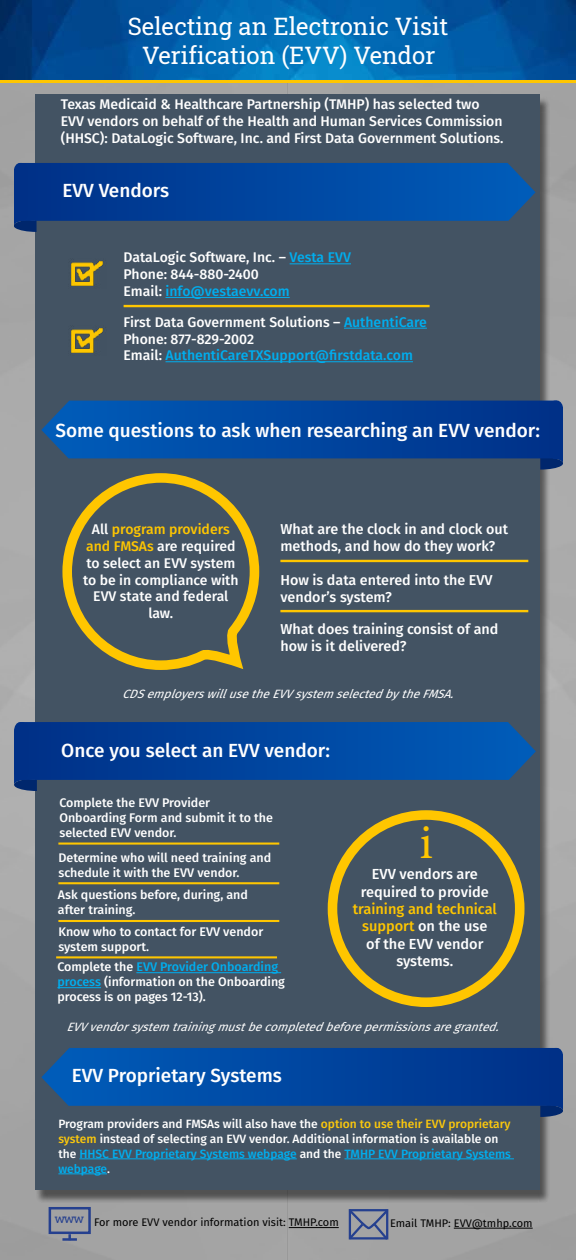
<style>
.page{position:relative;width:576px;height:1260px;background:#fff}
.page>*{position:absolute;margin:0;border:0;box-sizing:border-box;transform-origin:0 0}
.t1{font:49.9px "Minion Pro";color:#ffc600}
.t2{font:24px/28.8px "Roboto Slab";color:#fff;text-align:center}
.t3{font:500 19px "Fira Sans";color:#fff}
.t4{font:500 14.6px/17.5px "Fira Sans";color:#fff;text-align:center}
.t5{font:500 14.3px/17.2px "Fira Sans";color:#fff}
.t6{font:500 14px/16.8px "Fira Sans";color:#fff}
.t7{font:500 12.5px/15px "Fira Sans";color:#fff}
.t8{font:500 12px/15px "Fira Sans";color:#fff}
.t9{font:italic 12px "Fira Sans";color:#fff}
.t10{font:11px "Fira Sans";color:#000}
.s1{color:#00aeef}
.s2{color:#ffc600}
.s3{color:#fcc80c}
</style>
<div class="page">
<img style="left:0;top:82px;width:576px;height:1178px">
<div style="left:36px;top:97px;width:515px;height:1106px;background:#000;opacity:.5"></div>
<div style="left:36px;top:94px;width:504px;height:1095px;background:#435363"></div>
<hr style="left:166px;top:361px;width:247px;height:1px;background:#00aeef">
<hr style="left:166px;top:297px;width:124px;height:1px;background:#00aeef">
<hr style="left:124px;top:305px;width:306px;height:2px;background:#ffc600">
<hr style="left:454px;top:1228px;width:79px;height:1px;background:#000">
<hr style="left:289px;top:1227px;width:50px;height:1px;background:#000">
<hr style="left:58px;top:1174px;width:49px;height:1px;background:#00aeef">
<svg style="left:68px;top:1234px;width:3px;height:4px"></svg>
<hr style="left:62px;top:1238px;width:15px;height:3px;background:#25408f">
<div style="left:49px;top:1207px;width:42px;height:27px;border:2px solid #25408f"></div>
<hr style="left:56px;top:956px;width:221px;height:2px;background:#ffc600">
<hr style="left:58px;top:920px;width:221px;height:2px;background:#ffc600">
<hr style="left:58px;top:882px;width:221px;height:2px;background:#ffc600">
<hr style="left:58px;top:843px;width:221px;height:2px;background:#ffc600">
<hr style="left:0;top:78px;width:576px;height:4px;background:#ffc600">
<img style="left:0;top:0;width:576px;height:80px">
<hr style="left:290px;top:263px;width:61px;height:1px;background:#00aeef">
<hr style="left:344px;top:328px;width:83px;height:1px;background:#00aeef">
<hr style="left:136px;top:972px;width:145px;height:1px;background:#00aeef">
<hr style="left:57px;top:987px;width:44px;height:1px;background:#00aeef">
<hr style="left:79px;top:1159px;width:218px;height:1px;background:#00aeef">
<hr style="left:345px;top:1159px;width:169px;height:1px;background:#00aeef">
<svg style="left:37px;top:163px;width:499px;height:58px;background:#02479e"></svg>
<svg style="left:14px;top:163px;width:23px;height:68px;background:#033184"></svg>
<img style="left:71px;top:261px;width:32px;height:25px">
<img style="left:71px;top:328px;width:32px;height:25px">
<svg style="left:41px;top:401px;width:499px;height:57px;background:#01479f"></svg>
<svg style="left:540px;top:401px;width:23px;height:68px;background:#033184"></svg>
<hr style="left:280px;top:560px;width:248px;height:2px;background:#ffc600">
<hr style="left:280px;top:610px;width:248px;height:2px;background:#ffc600">
<svg style="left:62px;top:473px;width:198px;height:197px"></svg>
<svg style="left:37px;top:722px;width:499px;height:58px;background:#02469e"></svg>
<svg style="left:14px;top:722px;width:23px;height:69px;background:#053284"></svg>
<div style="left:328px;top:810px;width:197px;height:197px;border:10px solid #ffc600;border-radius:50%"></div>
<svg style="left:41px;top:1048px;width:499px;height:58px;background:#02479e"></svg>
<svg style="left:540px;top:1048px;width:23px;height:68px;background:#033184"></svg>
<svg style="left:346px;top:1208px;width:44px;height:34px"></svg>
<h1 class="t2" style="left:128px;top:11px;width:322px">Selecting an Electronic Visit<br>Verification (EVV) Vendor</h1>
<p class="t6" style="left:61px;top:95px;width:444px">Texas Medicaid &amp; Healthcare Partnership (TMHP) has selected two<br>EVV vendors on behalf of the Health and Human Services Commission (HHSC): DataLogic Software, Inc. and First Data Government Solutions.</p>
<p class="t3" style="left:62px;top:175px;width:108px">EVV Vendors</p>
<p class="t6" style="left:124px;top:248px;width:229px">DataLogic Software, Inc. – <span class="s1">Vesta EVV<br></span>Phone: 844-880-2400<br>Email: <span class="s1">info@vestaevv.com</span></p>
<p class="t6" style="left:124px;top:313px;width:305px">First Data Government Solutions – <span class="s1">AuthentiCare<br></span>Phone: 877-829-2002<br>Email: <span class="s1">AuthentiCareTXSupport@frstdata.com</span></p>
<p class="t3" style="left:55px;top:415px;width:486px">Some questions to ask when researching an EVV vendor:</p>
<p class="t6" style="left:83px;top:520px;width:157px;text-align:center">All <span class="s2">program providers and FMSAs</span> are required to select an EVV system to be in compliance with<br>EVV state and federal law.</p>
<p class="t5" style="left:280px;top:520px;width:229px">What are the clock in and clock out methods, and how do they work?</p>
<p class="t5" style="left:280px;top:571px;width:214px">How is data entered into the EVV vendor’s system?</p>
<p class="t5" style="left:280px;top:620px;width:220px">What does training consist of and how is it delivered?</p>
<p class="t9" style="left:122px;top:685px;width:339px">CDSemployerswillusetheEVVsystemselectedbytheFMSA.</p>
<p class="t3" style="left:61px;top:736px;width:270px">Once you select an EVV vendor:</p>
<p class="t7" style="left:59px;top:794px;width:215px">Complete the EVV Provider<br>Onboarding Form and submit it to the selected EVV vendor.</p>
<p class="t7" style="left:58px;top:849px;width:214px">Determine who will need training and schedule it with the EVV vendor.</p>
<p class="t7" style="left:58px;top:886px;width:192px">Ask questions before, during, and after training.</p>
<p class="t7" style="left:58px;top:924px;width:206px">Know who to contact for EVV vendor system support.</p>
<p class="t7" style="left:57px;top:959px;width:229px">Complete the <span class="s1">EVV Provider Onboarding process</span> (information on the Onboarding process is on pages 12-13).</p>
<h1 class="t1" style="left:420px;top:809px;width:15px">i</h1>
<p class="t4" style="left:353px;top:864px;width:146px">EVV vendors are required to provide <span class="s2">training and technical support</span> on the use<br>of the EVV vendor systems.</p>
<p class="t9" style="left:66px;top:1017px;width:440px">EVVvendorsystemtrainingmustbecompletedbeforepermissionsaregranted.</p>
<p class="t3" style="left:72px;top:1060px;width:212px">EVV Proprietary Systems</p>
<p class="t8" style="left:58px;top:1115px;width:454px">Program providers and FMSAs will also have the <span class="s3">option to use their EVV proprietary system</span> instead of selecting an EVV vendor. Additional information is available on the <span class="s1">HHSC EVV Proprietary Systems webpage</span> and the <span class="s1">TMHP EVV Proprietary Systems webpage</span>.</p>
<p class="t10" style="left:54px;top:1214px;width:286px"><sup>www</sup> For more EVV vendor information visit: TMHP.com</p>
<p class="t10" style="left:390px;top:1215px;width:144px">Email TMHP: EVV@tmhp.com</p>
</div>
